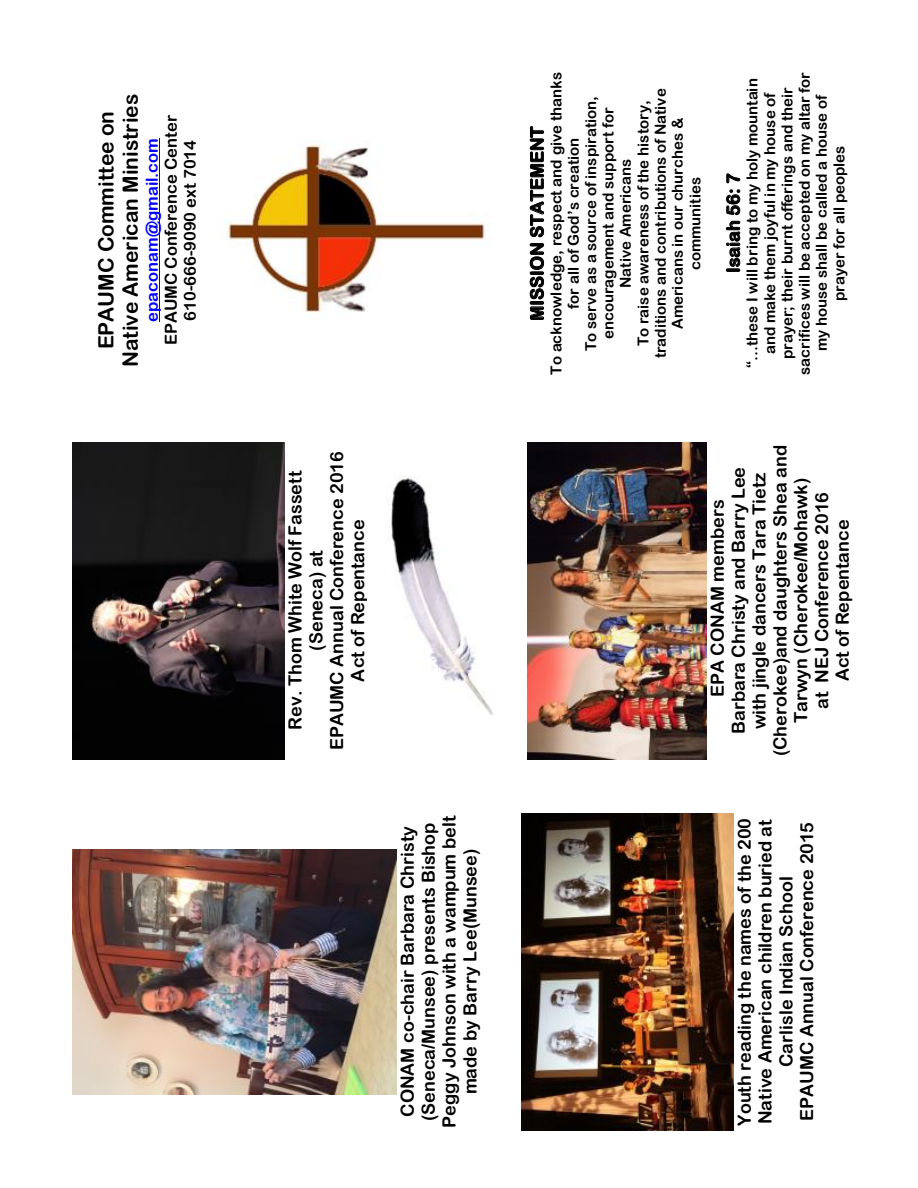
<style>
.page{position:relative;width:918px;height:1188px;background:#fff}
.page>*{position:absolute;margin:0;border:0;box-sizing:border-box;transform-origin:0 0}
.t1{font:21px/24.5px "Arial Rounded MT Bold";letter-spacing:-.005em;color:#000;text-align:center}
.t2{font:18px/20.9px "Arial Rounded MT Bold";color:#000;text-align:center}
.t3{font:16.5px/19px "Arial Rounded MT Bold";letter-spacing:-.005em;color:#000;text-align:center}
.t4{font:15px/17.4px "Arial Rounded MT Bold";letter-spacing:.005em;color:#000;text-align:center}
.s1{color:#00f}
</style>
<div class="page">
<img style="left:73px;top:850px;width:324px;height:244px">
<img style="left:522px;top:814px;width:211px;height:316px">
<img style="left:73px;top:443px;width:211px;height:316px">
<img style="left:391px;top:476px;width:102px;height:239px">
<img style="left:528px;top:443px;width:178px;height:316px">
<hr style="left:159px;top:138px;width:1px;height:184px;background:#00f">
<img style="left:227px;top:141px;width:259px;height:172px">
<svg style="left:529px;top:243px;width:15px;height:77px"></svg>
<svg style="left:529px;top:126px;width:15px;height:111px"></svg>
<svg style="left:726px;top:221px;width:14px;height:51px"></svg>
<svg style="left:726px;top:189px;width:14px;height:26px"></svg>
<svg style="left:726px;top:173px;width:14px;height:10px"></svg>
<p class="t4" style="left:547px;top:375px;width:304px;rotate:-90deg">To acknowledge, respect and give thanks for all of God’s creation<br>To serve as a source of inspiration, encouragement and support for<br>Native Americans<br>To raise awareness of the history, traditions and contributions of Native<br>Americans in our churches &amp; communities</p>
<p class="t1" style="left:94px;top:367px;width:275px;rotate:-90deg">EPAUMC Committee on<br>Native American Ministries</p>
<p class="t3" style="left:142px;top:345px;width:231px;rotate:-90deg"><span class="s1">epaconam@gmail.com<br></span>EPAUMC Conference Center<br>610-666-9090 ext 7014</p>
<p class="t2" style="left:526px;top:321px;width:196px;rotate:-90deg">MISSION STATEMENT</p>
<p class="t4" style="left:743px;top:375px;width:304px;rotate:-90deg">“…these I will bring to my holy mountain and make them joyful in my house of prayer; their burnt offerings and their sacrifices will be accepted on my altar for my house shall be called a house of prayer for all peoples</p>
<p class="t2" style="left:723px;top:273px;width:101px;rotate:-90deg">Isaiah 56: 7</p>
<p class="t2" style="left:284px;top:750px;width:301px;rotate:-90deg">Rev. Thom White Wolf Fassett (Seneca) at<br>EPAUMC Annual Conference 2016<br>Act of Repentance</p>
<p class="t2" style="left:707px;top:756px;width:313px;rotate:-90deg">EPA CONAM members<br>Barbara Christy and Barry Lee<br>with jingle dancers Tara Tietz (Cherokee)and daughters Shea and<br>Tarwyn (Cherokee/Mohawk)<br>at NEJ Conference 2016<br>Act of Repentance</p>
<p class="t2" style="left:397px;top:1128px;width:314px;rotate:-90deg">CONAM co-chair Barbara Christy (Seneca/Munsee) presents Bishop<br>Peggy Johnson with a wampum belt made by Barry Lee(Munsee)</p>
<p class="t2" style="left:734px;top:1126px;width:309px;rotate:-90deg">Youth reading the names of the 200<br>Native American children buried at<br>Carlisle Indian School<br>EPAUMC Annual Conference 2015</p>
</div>
